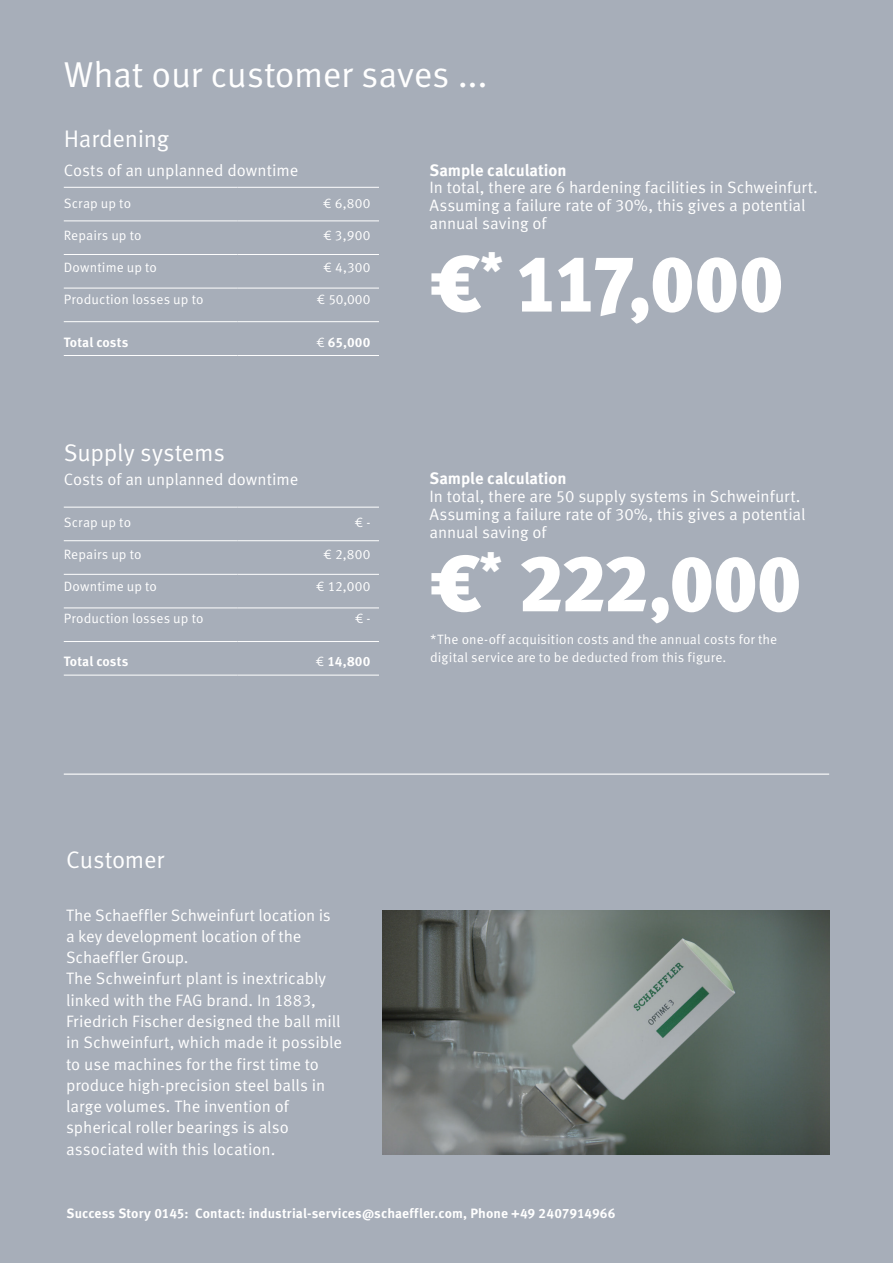
<style>
.page{position:relative;width:893px;height:1263px;background:#a7aeb9}
.page>*{position:absolute;margin:0;border:0;box-sizing:border-box;transform-origin:0 0}
.t1{font:900 79.5px "Schaeffler Meta";letter-spacing:-.025em;color:#fff}
.Headline__H1___24pt{font:36px "Schaeffler Meta";letter-spacing:-.01em;color:#fff}
.Subline__16pt_19pt{font:24px "Schaeffler Meta";letter-spacing:-.01em;color:#fff}
.Teaser_text__11pt_14{font:16.5px/21.3px "Schaeffler Meta";letter-spacing:-.005em;color:#fff}
.Headline__H1___24pt-2{font:16.5px/17.7px "Schaeffler Meta";letter-spacing:-.005em;color:#fff}
.Headline__H1___24pt-3{font:700 16.5px "Schaeffler Meta";letter-spacing:-.005em;color:#fff}
.Table__9pt_11_812pt{font:13.5px "Schaeffler Meta";letter-spacing:.005em;color:#fff}
.Copy_text__9pt_11_81{font:13.5px/17.7px "Schaeffler Meta";letter-spacing:.005em;color:#fff}
.Copy_text__9pt_11_81-2{font:700 13.5px "Schaeffler Meta";letter-spacing:.005em;color:#fff}
.Table__9pt_11_812pt-2{font:700 13.5px "Schaeffler Meta";letter-spacing:.01em;color:#fff}
.s1{font-weight:400}
</style>
<div class="page">
<hr style="left:64px;top:187px;width:174px;height:1px;background:#fff">
<hr style="left:238px;top:187px;width:141px;height:1px;background:#fff">
<hr style="left:64px;top:221px;width:174px;height:1px;background:#fff">
<hr style="left:238px;top:221px;width:141px;height:1px;background:#fff">
<hr style="left:64px;top:254px;width:174px;height:1px;background:#fff">
<hr style="left:238px;top:254px;width:141px;height:1px;background:#fff">
<hr style="left:64px;top:288px;width:174px;height:1px;background:#fff">
<hr style="left:238px;top:288px;width:141px;height:1px;background:#fff">
<hr style="left:64px;top:321px;width:174px;height:1px;background:#fff">
<hr style="left:238px;top:321px;width:141px;height:1px;background:#fff">
<hr style="left:64px;top:355px;width:174px;height:1px;background:#fff">
<hr style="left:238px;top:355px;width:141px;height:1px;background:#fff">
<hr style="left:64px;top:507px;width:174px;height:1px;background:#fff">
<hr style="left:238px;top:507px;width:141px;height:1px;background:#fff">
<hr style="left:64px;top:540px;width:174px;height:1px;background:#fff">
<hr style="left:238px;top:540px;width:141px;height:1px;background:#fff">
<hr style="left:64px;top:574px;width:174px;height:1px;background:#fff">
<hr style="left:238px;top:574px;width:141px;height:1px;background:#fff">
<hr style="left:64px;top:608px;width:174px;height:1px;background:#fff">
<hr style="left:238px;top:608px;width:141px;height:1px;background:#fff">
<hr style="left:64px;top:641px;width:174px;height:1px;background:#fff">
<hr style="left:238px;top:641px;width:141px;height:1px;background:#fff">
<hr style="left:64px;top:675px;width:174px;height:1px;background:#fff">
<hr style="left:238px;top:675px;width:141px;height:1px;background:#fff">
<img style="left:383px;top:910px;width:446px;height:244px">
<hr style="left:64px;top:773px;width:765px;height:2px;background:#fff">
<p class="Headline__H1___24pt" style="left:64px;top:53px;width:425px">What our customer saves ...</p>
<p class="Subline__16pt_19pt" style="left:64px;top:124px;width:107px">Hardening</p>
<p class="Teaser_text__11pt_14" style="left:64px;top:160px;width:236px">Costs of an unplanned downtime</p>
<p class="Table__9pt_11_812pt" style="left:64px;top:196px;width:69px">Scrap up to</p>
<p class="Table__9pt_11_812pt" style="left:323px;top:196px;width:49px">€ 6,800</p>
<p class="Table__9pt_11_812pt" style="left:64px;top:227px;width:79px">Repairs up to</p>
<p class="Table__9pt_11_812pt" style="left:323px;top:227px;width:49px">€ 3,900</p>
<p class="Table__9pt_11_812pt" style="left:64px;top:259px;width:95px">Downtime up to</p>
<p class="Table__9pt_11_812pt" style="left:323px;top:259px;width:49px">€ 4,300</p>
<p class="Table__9pt_11_812pt" style="left:64px;top:291px;width:141px">Production losses up to</p>
<p class="Table__9pt_11_812pt" style="left:316px;top:291px;width:56px">€ 50,000</p>
<p class="Table__9pt_11_812pt-2" style="left:64px;top:333px;width:66px">Total costs</p>
<p class="Table__9pt_11_812pt-2" style="left:316px;top:333px;width:56px"><span class="s1">€</span> 65,000</p>
<p class="Headline__H1___24pt-3" style="left:429px;top:159px;width:139px">Sample calculation</p>
<p class="Headline__H1___24pt-2" style="left:429px;top:179px;width:390px">In total, there are 6 hardening facilities in Schweinfurt.<br>Assuming a failure rate of 30%, this gives a potential annual saving of</p>
<p class="t1" style="left:429px;top:234px;width:356px">€<sup>*</sup> 117,000</p>
<p class="Subline__16pt_19pt" style="left:64px;top:438px;width:163px">Supply systems</p>
<p class="Teaser_text__11pt_14" style="left:64px;top:469px;width:236px">Costs of an unplanned downtime</p>
<p class="Headline__H1___24pt-3" style="left:429px;top:468px;width:139px">Sample calculation</p>
<p class="Headline__H1___24pt-2" style="left:429px;top:488px;width:378px">In total, there are 50 supply systems in Schweinfurt.<br>Assuming a failure rate of 30%, this gives a potential annual saving of</p>
<p class="Table__9pt_11_812pt" style="left:64px;top:514px;width:69px">Scrap up to</p>
<p class="Table__9pt_11_812pt" style="left:354px;top:514px;width:17px">€ -</p>
<p class="Table__9pt_11_812pt" style="left:64px;top:546px;width:79px">Repairs up to</p>
<p class="Table__9pt_11_812pt" style="left:323px;top:546px;width:49px">€ 2,800</p>
<p class="Table__9pt_11_812pt" style="left:64px;top:578px;width:95px">Downtime up to</p>
<p class="Table__9pt_11_812pt" style="left:316px;top:578px;width:56px">€ 12,000</p>
<p class="Table__9pt_11_812pt" style="left:64px;top:610px;width:141px">Production losses up to</p>
<p class="Table__9pt_11_812pt" style="left:355px;top:610px;width:17px">€ -</p>
<p class="Table__9pt_11_812pt-2" style="left:64px;top:652px;width:66px">Total costs</p>
<p class="Table__9pt_11_812pt-2" style="left:315px;top:652px;width:57px"><span class="s1">€</span> 14,800</p>
<p class="t1" style="left:429px;top:534px;width:374px">€<sup>*</sup> 222,000</p>
<p class="Copy_text__9pt_11_81" style="left:430px;top:631px;width:349px">*The one-off acquisition costs and the annual costs for the digital service are to be deducted from this figure.</p>
<p class="Subline__16pt_19pt" style="left:66px;top:846px;width:100px">Customer</p>
<p class="Teaser_text__11pt_14" style="left:66px;top:904px;width:266px">The Schaeffler Schweinfurt location is a key development location of the<br>Schaeffler Group.</p>
<p class="Teaser_text__11pt_14" style="left:66px;top:968px;width:277px">The Schweinfurt plant is inextricably linked with the FAG brand. In 1883, Friedrich Fischer designed the ball mill in Schweinfurt, which made it possible to use machines for the first time to produce high-precision steel balls in large volumes. The invention of spherical roller bearings is also associated with this location.</p>
<p class="Copy_text__9pt_11_81-2" style="left:67px;top:1205px;width:550px">Success Story 0145: Contact: industrial-services@schaeffler.com, Phone +49 2407914966</p>
</div>
